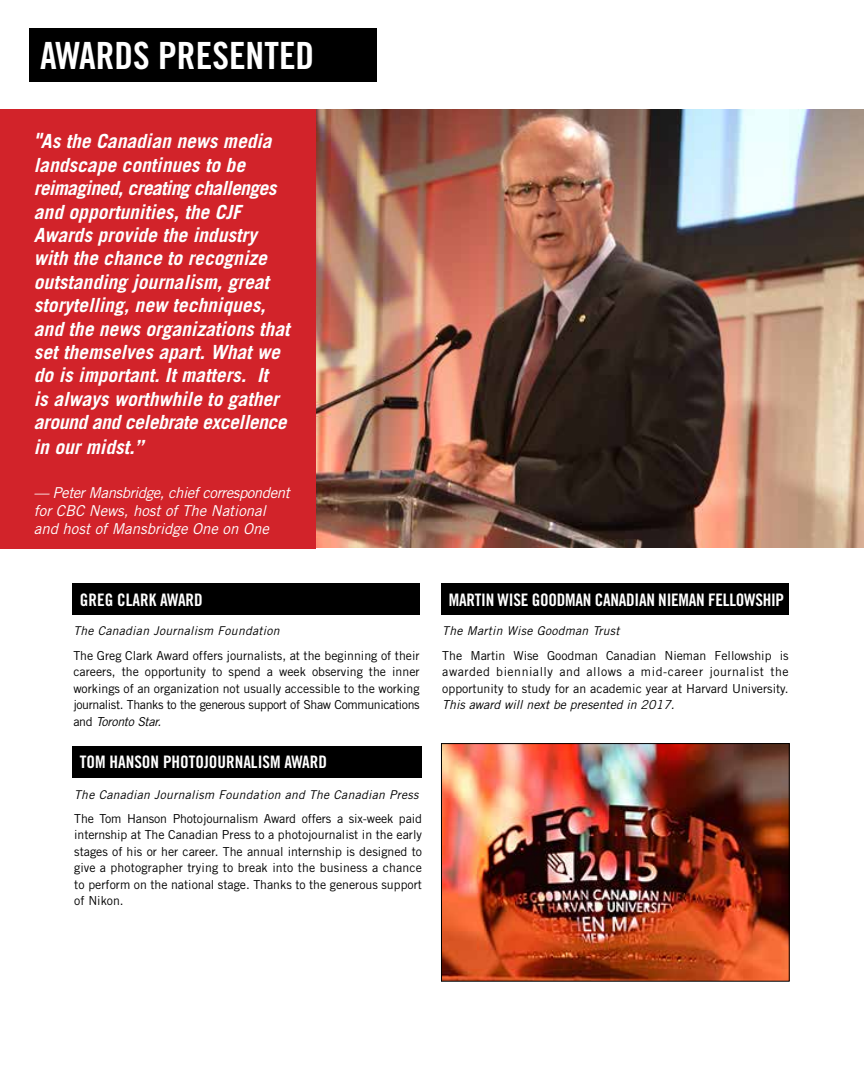
<style>
.page{position:relative;width:864px;height:1080px;background:#fff}
.page>*{position:absolute;margin:0;border:0;box-sizing:border-box;transform-origin:0 0}
.t1{font:37.5px "Trade Gothic LT Std Bd Cn 20";color:#fff}
.t2{font:italic 700 19.5px/23.4px "Trade Gothic LT Std";color:#fff}
.t3{font:17.25px "Trade Gothic LT Std Bd Cn 20";letter-spacing:-.015em;color:#fff}
.t4{font:italic 15px/18px "Trade Gothic LT Std";color:#fff}
.t5{font:12.3px/16.5px "Trade Gothic LT Std";color:#000;text-align:justify}
.t6{font:italic 12.3px "Trade Gothic LT Std";color:#000}
.t7{font:italic 12.15px "Trade Gothic LT Std";letter-spacing:.025em;color:#000}
.s1{font-size:21px}
.s2{font-style:italic}
</style>
<div class="page">
<img style="left:315px;top:109px;width:549px;height:439px">
<div style="left:0;top:109px;width:315px;height:439px;background:#d2232a"></div>
<div style="left:72px;top:746px;width:350px;height:31px;background:#000"></div>
<div style="left:29px;top:28px;width:347px;height:54px;background:#000"></div>
<img style="left:443px;top:745px;width:344px;height:234px">
<div style="left:441px;top:743px;width:348px;height:238px;border:1px solid #000"></div>
<div style="left:72px;top:583px;width:348px;height:32px;background:#000"></div>
<div style="left:441px;top:583px;width:348px;height:32px;background:#000"></div>
<h1 class="t1" style="left:40px;top:33px;width:276px">AWARDS PRESENTED</h1>
<p class="t2" style="left:34px;top:130px;width:257px"><span class="s1">"</span>As the Canadian news media landscape continues to be reimagined, creating challenges and opportunities, the CJF<br>Awards provide the industry with the chance to recognize outstanding journalism, great storytelling, new techniques, and the news organizations that set themselves apart. What we do is important. It matters. It<br>is always worthwhile to gather around and celebrate excellence</p>
<h2 class="t2" style="left:34px;top:436px;width:111px">in our midst.”</h2>
<p class="t4" style="left:34px;top:484px;width:257px">— Peter Mansbridge, chief correspondent for CBC News, host of The National and host of Mansbridge One on One</p>
<h3 class="t3" style="left:80px;top:589px;width:125px">GREG CLARK AWARD</h3>
<p class="t7" style="left:73px;top:623px;width:208px">The Canadian Journalism Foundation</p>
<p class="t5" style="left:73px;top:647px;width:348px">The Greg Clark Award offers journalists, at the beginning of their careers, the opportunity to spend a week observing the inner workings of an organization not usually accessible to the working journalist. Thanks to the generous support of Shaw Communications and <span class="s2">Toronto Star.</span></p>
<h3 class="t3" style="left:80px;top:751px;width:249px">TOM HANSON PHOTOJOURNALISM AWARD</h3>
<p class="t7" style="left:74px;top:787px;width:346px">The Canadian Journalism Foundation and The Canadian Press</p>
<p class="t5" style="left:74px;top:810px;width:349px">The Tom Hanson Photojournalism Award offers a six-week paid internship at The Canadian Press to a photojournalist in the early stages of his or her career. The annual internship is designed to give a photographer trying to break into the business a chance to perform on the national stage. Thanks to the generous support of Nikon.</p>
<h3 class="t3" style="left:449px;top:589px;width:337px">MARTIN WISE GOODMAN CANADIAN NIEMAN FELLOWSHIP</h3>
<p class="t7" style="left:442px;top:623px;width:179px">The Martin Wise Goodman Trust</p>
<p class="t5" style="left:442px;top:647px;width:348px">The Martin Wise Goodman Canadian Nieman Fellowship is awarded biennially and allows a mid-career journalist the opportunity to study for an academic year at Harvard University.</p>
<p class="t6" style="left:442px;top:697px;width:234px">This award will next be presented in 2017.</p>
</div>
